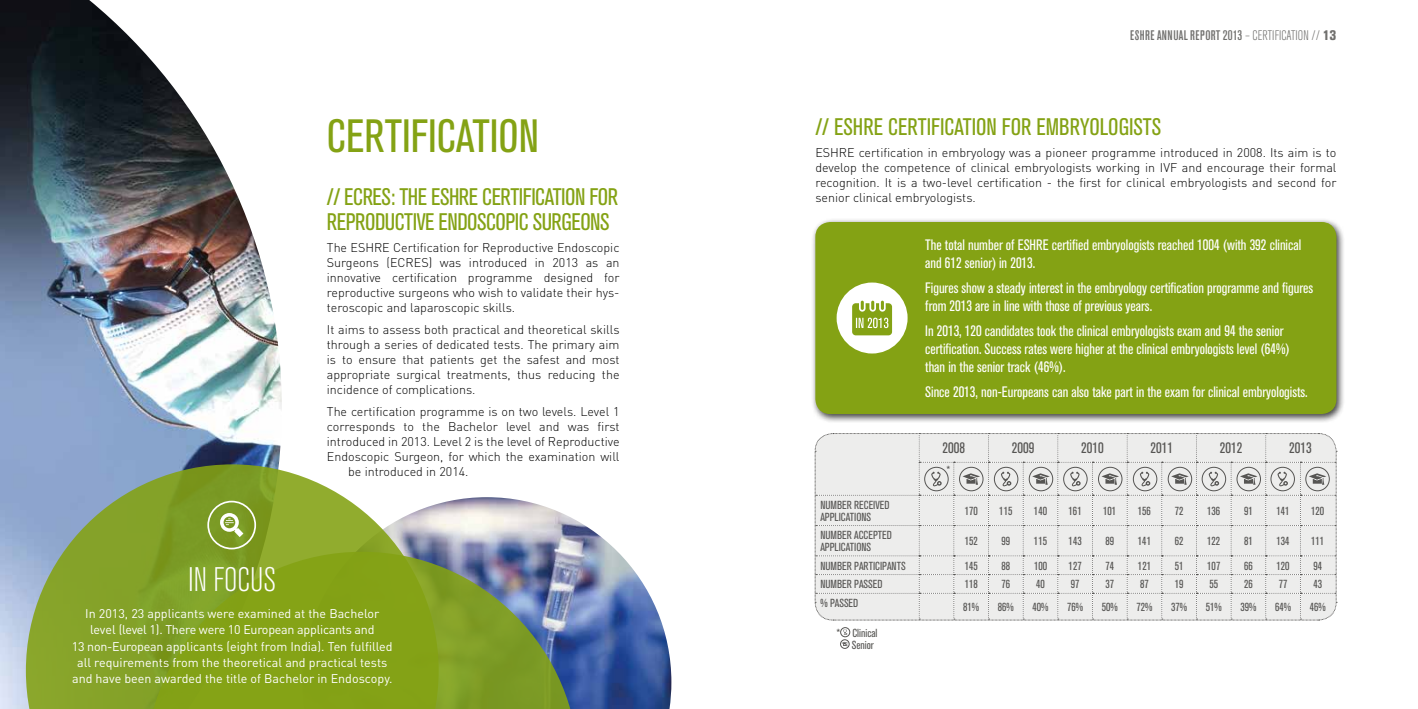
<style>
.page{position:relative;width:1418px;height:709px;background:#fff}
.page>*{position:absolute;margin:0;border:0;box-sizing:border-box;transform-origin:0 0}
.t1{font:condensed 46.25px "Akzidenz Grotesk BQ";color:#84a214}
.t2{font:300 condensed 33.75px "Akzidenz Grotesk BQ";color:#fff}
.t3{font:condensed 23.75px/25px "Akzidenz Grotesk BQ";letter-spacing:-.02em;color:#84a214}
.t4{font:condensed 23.75px "Akzidenz Grotesk BQ";color:#84a214}
.t5{font:condensed 15px/18px "Akzidenz Grotesk BQ";color:#fff}
.t6{font:condensed 15px "Akzidenz Grotesk BQ";color:#565553}
.t7{font:500 condensed 13.75px "Akzidenz Grotesk BE";letter-spacing:.03em;color:#565553}
.t8{font:300 12.5px/15px "DIN";color:#000;text-align:justify}
.t9{font:12.5px/16.2px "DIN";color:#fff;text-align:center}
.t10{font:condensed 11.62px/11.6px "Akzidenz Grotesk BQ";color:#565553}
.s1{font-weight:300}
.s2{font-weight:800}
</style>
<div class="page">
<img style="left:438px;top:497px;width:233px;height:212px">
<img style="left:0;top:0;width:282px;height:709px">
<svg style="left:26px;top:464px;width:412px;height:245px;background:#95ad61"></svg>
<svg style="left:145px;top:552px;width:433px;height:157px;background:#7e9a30"></svg>
<div style="left:207px;top:500px;width:49px;height:49px;border:2px solid #fff;border-radius:50%"></div>
<div style="left:811px;top:218px;width:534px;height:205px;background:#000;opacity:.75"></div>
<div style="left:815px;top:222px;width:521px;height:192px;background:#84a214;border-radius:15px"></div>
<svg style="left:220px;top:513px;width:23px;height:24px"></svg>
<div style="left:840px;top:627px;width:10px;height:10px;border:1px solid #565553;border-radius:50%"></div>
<svg style="left:843px;top:629px;width:4px;height:6px"></svg>
<svg style="left:842px;top:642px;width:5px;height:4px"></svg>
<div style="left:840px;top:639px;width:9px;height:9px;border:1px solid #565553;border-radius:50%"></div>
<svg style="left:814px;top:433px;width:523px;height:187px;background:#e7e7e6"></svg>
<div style="left:1305px;top:467px;width:24px;height:24px;border:1px solid #565553;border-radius:50%"></div>
<div style="left:837px;top:284px;width:69px;height:68px;background:#fff;border-radius:50%"></div>
<div style="left:836px;top:282px;width:71px;height:71px;border:2px solid #fff;border-radius:50%"></div>
<svg style="left:852px;top:301px;width:40px;height:34px"></svg>
<h1 class="t1" style="left:327px;top:110px;width:213px">CERTIFICATION</h1>
<h3 class="t3" style="left:327px;top:185px;width:293px">// ECRES: THE ESHRE CERTIFICATION FOR<br>REPRODUCTIVE ENDOSCOPIC SURGEONS</h3>
<p class="t8" style="left:327px;top:240px;width:294px">The ESHRE Certification for Reproductive Endoscopic Surgeons (ECRES) was introduced in 2013 as an innovative certification programme designed for reproductive surgeons who wish to validate their hys&shy;teroscopic and laparoscopic skills.</p>
<p class="t8" style="left:327px;top:322px;width:294px">It aims to assess both practical and theoretical skills through a series of dedicated tests. The primary aim is to ensure that patients get the safest and most appropriate surgical treatments, thus reducing the incidence of complications.</p>
<p class="t8" style="left:327px;top:404px;width:294px">The certification programme is on two levels. Level 1</p>
<p class="t8" style="left:327px;top:419px;width:294px">corresponds to the Bachelor level and was first</p>
<p class="t8" style="left:327px;top:434px;width:294px">introduced in 2013. Level 2 is the level of Reproductive</p>
<p class="t8" style="left:327px;top:449px;width:294px">Endoscopic Surgeon, for which the examination will</p>
<p class="t8" style="left:348px;top:464px;width:122px">be introduced in 2014.</p>
<h2 class="t2" style="left:188px;top:561px;width:89px">IN FOCUS</h2>
<p class="t9" style="left:72px;top:605px;width:322px">In 2013, 23 applicants were examined at the Bachelor level (level 1). There were 10 European applicants and<br>13 non-European applicants (eight from India). Ten fulfilled all requirements from the theoretical and practical tests and have been awarded the title of Bachelor in Endoscopy.</p>
<p class="t7" style="left:1130px;top:28px;width:208px">ESHRE ANNUAL REPORT 2013 <span class="s1">– CERTIFICATION //</span> <span class="s2">13</span></p>
<h3 class="t4" style="left:815px;top:113px;width:347px">// ESHRE CERTIFICATION FOR EMBRYOLOGISTS</h3>
<p class="t8" style="left:815px;top:144px;width:522px">ESHRE certification in embryology was a pioneer programme introduced in 2008. Its aim is to develop the competence of clinical embryologists working in IVF and encourage their formal recognition. It is a two-level certification - the first for clinical embryologists and second for senior clinical embryologists.</p>
<p class="t5" style="left:925px;top:236px;width:377px">The total number of ESHRE certified embryologists reached 1004 (with 392 clinical and 612 senior) in 2013.</p>
<p class="t5" style="left:925px;top:279px;width:389px">Figures show a steady interest in the embryology certification programme and figures from 2013 are in line with those of previous years.</p>
<p class="t5" style="left:925px;top:322px;width:366px">In 2013, 120 candidates took the clinical embryologists exam and 94 the senior certification. Success rates were higher at the clinical embryologists level (64%) than in the senior track (46%).</p>
<p class="t5" style="left:925px;top:383px;width:384px">Since 2013, non-Europeans can also take part in the exam for clinical embryologists.</p>
<p class="t6" style="left:942px;top:440px;width:24px">2008</p>
<p class="t6" style="left:1011px;top:440px;width:24px">2009</p>
<p class="t6" style="left:1081px;top:440px;width:24px">2010</p>
<p class="t6" style="left:1150px;top:440px;width:24px">2011</p>
<p class="t6" style="left:1219px;top:440px;width:24px">2012</p>
<p class="t6" style="left:1289px;top:440px;width:24px">2013</p>
<p class="t10" style="left:946px;top:464px;width:5px">*</p>
<p class="t10" style="left:820px;top:499px;width:71px">NUMBER RECEIVED<br>APPLICATIONS</p>
<p class="t10" style="left:964px;top:505px;width:15px">170</p>
<p class="t10" style="left:999px;top:505px;width:15px">115</p>
<p class="t10" style="left:1033px;top:505px;width:15px">140</p>
<p class="t10" style="left:1068px;top:505px;width:15px">161</p>
<p class="t10" style="left:1103px;top:505px;width:15px">101</p>
<p class="t10" style="left:1137px;top:505px;width:15px">156</p>
<p class="t10" style="left:1174px;top:505px;width:10px">72</p>
<p class="t10" style="left:1207px;top:505px;width:15px">136</p>
<p class="t10" style="left:1244px;top:505px;width:10px">91</p>
<p class="t10" style="left:1276px;top:505px;width:15px">141</p>
<p class="t10" style="left:1311px;top:505px;width:15px">120</p>
<p class="t10" style="left:820px;top:529px;width:73px">NUMBER ACCEPTED<br>APPLICATIONS</p>
<p class="t10" style="left:964px;top:535px;width:15px">152</p>
<p class="t10" style="left:1001px;top:535px;width:10px">99</p>
<p class="t10" style="left:1034px;top:535px;width:15px">115</p>
<p class="t10" style="left:1068px;top:535px;width:15px">143</p>
<p class="t10" style="left:1105px;top:535px;width:10px">89</p>
<p class="t10" style="left:1137px;top:535px;width:15px">141</p>
<p class="t10" style="left:1174px;top:535px;width:10px">62</p>
<p class="t10" style="left:1207px;top:535px;width:15px">122</p>
<p class="t10" style="left:1244px;top:535px;width:10px">81</p>
<p class="t10" style="left:1276px;top:535px;width:15px">134</p>
<p class="t10" style="left:1311px;top:535px;width:15px">111</p>
<p class="t10" style="left:820px;top:560px;width:87px">NUMBER PARTICIPANTS</p>
<p class="t10" style="left:964px;top:560px;width:15px">145</p>
<p class="t10" style="left:1001px;top:560px;width:10px">88</p>
<p class="t10" style="left:1034px;top:560px;width:15px">100</p>
<p class="t10" style="left:1068px;top:560px;width:15px">127</p>
<p class="t10" style="left:1105px;top:560px;width:10px">74</p>
<p class="t10" style="left:1137px;top:560px;width:15px">121</p>
<p class="t10" style="left:1174px;top:560px;width:10px">51</p>
<p class="t10" style="left:1207px;top:560px;width:15px">107</p>
<p class="t10" style="left:1244px;top:560px;width:10px">66</p>
<p class="t10" style="left:1276px;top:560px;width:15px">120</p>
<p class="t10" style="left:1313px;top:560px;width:10px">94</p>
<p class="t10" style="left:820px;top:578px;width:64px">NUMBER PASSED</p>
<p class="t10" style="left:964px;top:578px;width:15px">118</p>
<p class="t10" style="left:1001px;top:578px;width:10px">76</p>
<p class="t10" style="left:1036px;top:578px;width:10px">40</p>
<p class="t10" style="left:1070px;top:578px;width:10px">97</p>
<p class="t10" style="left:1105px;top:578px;width:10px">37</p>
<p class="t10" style="left:1140px;top:578px;width:10px">87</p>
<p class="t10" style="left:1174px;top:578px;width:10px">19</p>
<p class="t10" style="left:1209px;top:578px;width:10px">55</p>
<p class="t10" style="left:1244px;top:578px;width:10px">26</p>
<p class="t10" style="left:1278px;top:578px;width:10px">77</p>
<p class="t10" style="left:1313px;top:578px;width:10px">43</p>
<p class="t10" style="left:820px;top:597px;width:39px">% PASSED</p>
<p class="t10" style="left:963px;top:601px;width:17px">81%</p>
<p class="t10" style="left:997px;top:601px;width:17px">86%</p>
<p class="t10" style="left:1032px;top:601px;width:17px">40%</p>
<p class="t10" style="left:1067px;top:601px;width:17px">76%</p>
<p class="t10" style="left:1101px;top:601px;width:17px">50%</p>
<p class="t10" style="left:1136px;top:601px;width:17px">72%</p>
<p class="t10" style="left:1171px;top:601px;width:17px">37%</p>
<p class="t10" style="left:1205px;top:601px;width:17px">51%</p>
<p class="t10" style="left:1240px;top:601px;width:17px">39%</p>
<p class="t10" style="left:1275px;top:601px;width:17px">64%</p>
<p class="t10" style="left:1309px;top:601px;width:17px">46%</p>
<p class="t10" style="left:851px;top:627px;width:27px;text-indent:-15px">* Clinical<br>Senior</p>
</div>
